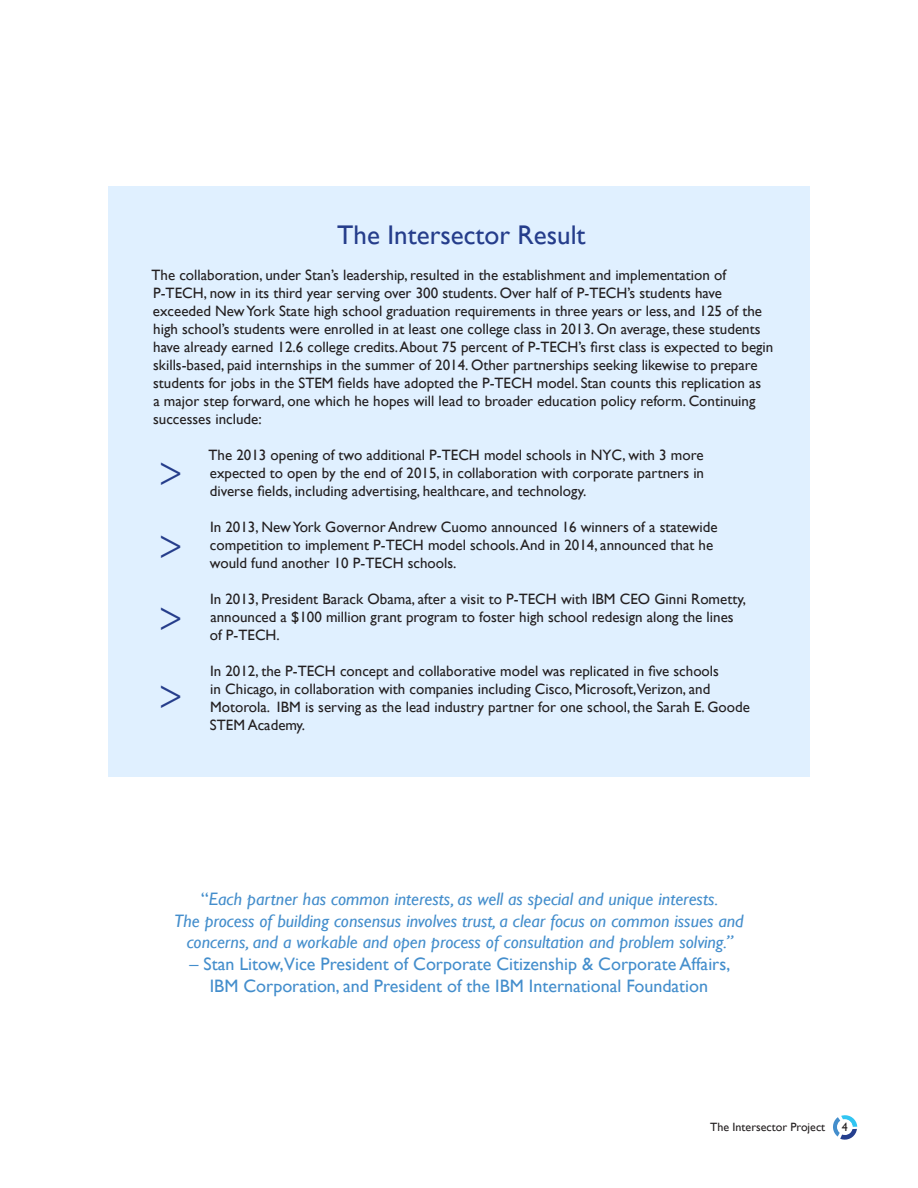
<style>
.page{position:relative;width:918px;height:1188px;background:#fff}
.page>*{position:absolute;margin:0;border:0;box-sizing:border-box;transform-origin:0 0}
.t1{font:44.4px "Minion Pro";color:#253d8b}
.t2{font:27px "Gill Sans";color:#253d8b}
.t3{font:italic 18px/21.6px "Gill Sans";color:#448ecc;text-align:center}
.t4{font:18px "Gill Sans";color:#448ecc}
.t5{font:15px/18px "Gill Sans";color:#231f20}
.t6{font:12px "Gill Sans";color:#231f20}
.s1{font-style:normal}
.s2{font-style:italic}
</style>
<div class="page">
<div style="left:108px;top:186px;width:702px;height:590px;background:#e0f0ff"></div>
<svg style="left:833px;top:1115px;width:25px;height:25px"></svg>
<div style="left:837px;top:1119px;width:16px;height:16px;background:#fff;border-radius:50%"></div>
<p class="t2" style="left:337px;top:219px;width:250px">The Intersector Result</p>
<p class="t5" style="left:152px;top:266px;width:623px">The collaboration, under Stan’s leadership, resulted in the establishment and implementation of P-TECH, now in its third year serving over 300 students. Over half of P-TECH’s students have exceeded New York State high school graduation requirements in three years or less, and 125 of the high school’s students were enrolled in at least one college class in 2013. On average, these students have already earned 12.6 college credits. About 75 percent of P-TECH’s first class is expected to begin skills-based, paid internships in the summer of 2014. Other partnerships seeking likewise to prepare students for jobs in the STEM fields have adopted the P-TECH model. Stan counts this replication as<br>a major step forward, one which he hopes will lead to broader education policy reform. Continuing successes include:</p>
<p class="t5" style="left:209px;top:446px;width:497px;text-align:justify">The 2013 opening of two additional P-TECH model schools in NYC, with 3 more expected to open by the end of 2015, in collaboration with corporate partners in diverse fields, including advertising, healthcare, and technology.</p>
<p class="t5" style="left:210px;top:518px;width:509px">In 2013, New York Governor Andrew Cuomo announced 16 winners of a statewide competition to implement P-TECH model schools. And in 2014, announced that he would fund another 10 P-TECH schools.</p>
<p class="t5" style="left:210px;top:590px;width:538px">In 2013, President Barack Obama, after a visit to P-TECH with IBM CEO Ginni Rometty, announced a $100 million grant program to foster high school redesign along the lines</p>
<p class="t5" style="left:210px;top:626px;width:72px">of P-TECH.</p>
<p class="t5" style="left:210px;top:662px;width:542px">In 2012, the P-TECH concept and collaborative model was replicated in five schools<br>in Chicago, in collaboration with companies including Cisco, Microsoft,Verizon, and Motorola. IBM is serving as the lead industry partner for one school, the Sarah E. Goode STEM Academy.</p>
<p class="t1" style="left:158px;top:441px;width:26px">&gt;</p>
<p class="t1" style="left:158px;top:514px;width:26px">&gt;</p>
<p class="t1" style="left:158px;top:586px;width:26px">&gt;</p>
<p class="t1" style="left:158px;top:664px;width:26px">&gt;</p>
<p class="t3" style="left:201px;top:889px;width:519px"><span class="s1">“</span>Each partner has common interests, as well as special and unique interests.</p>
<p class="t3" style="left:174px;top:910px;width:571px">The process of building consensus involves trust, a clear focus on common issues and concerns, and a workable and open process of consultation and problem solving.”</p>
<p class="t4" style="left:190px;top:954px;width:542px"><span class="s2">–</span> Stan Litow,Vice President of Corporate Citizenship &amp; Corporate Affairs,</p>
<p class="t4" style="left:210px;top:975px;width:500px">IBM Corporation, and President of the IBM International Foundation</p>
<p class="t6" style="left:710px;top:1120px;width:116px">The Intersector Project</p>
<p class="t6" style="left:842px;top:1120px;width:7px">4</p>
</div>
